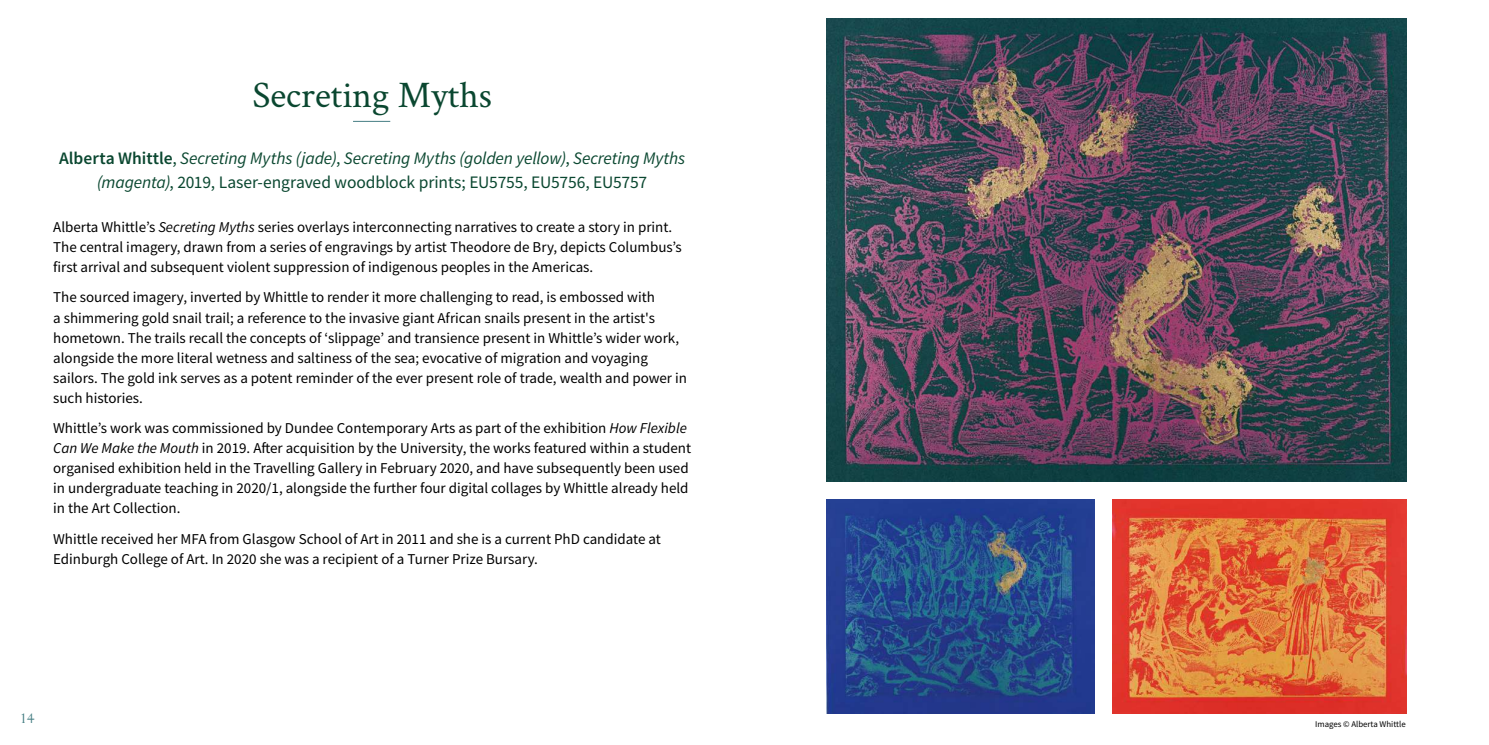
<style>
.page{position:relative;width:1489px;height:745px;background:#fff}
.page>*{position:absolute;margin:0;border:0;box-sizing:border-box;transform-origin:0 0}
.t1{font:37.5px "Crimson Text";color:#0a4730}
.t2{font:italic 17.5px/23.8px "Source Sans Pro";letter-spacing:-.01em;color:#0a4730;text-align:center}
.t3{font:16.25px "Perpetua";color:#457e83}
.t4{font:15px/20px "Source Sans Pro";color:#000}
.t5{font:8.75px "Source Sans Pro";color:#000}
.s1{font-weight:600;font-style:normal}
.s2{font-style:normal}
.s3{font-style:italic}
</style>
<div class="page">
<hr style="left:353px;top:121px;width:37px;height:1px;background:#457e83">
<img style="left:826px;top:499px;width:268px;height:214px">
<img style="left:1112px;top:499px;width:294px;height:214px">
<img style="left:826px;top:18px;width:580px;height:463px">
<h1 class="t1" style="left:252px;top:70px;width:241px">Secreting Myths</h1>
<p class="t2" style="left:59px;top:146px;width:627px"><span class="s1">Alberta Whittle</span><span class="s2">,</span> Secreting Myths (jade)<span class="s2">,</span> Secreting Myths (golden yellow)<span class="s2">,</span> Secreting Myths (magenta)<span class="s2">, 2019, Laser-engraved woodblock prints; EU5755, EU5756, EU5757</span></p>
<p class="t4" style="left:53px;top:216px;width:630px">Alberta Whittle’s <span class="s3">Secreting Myths</span> series overlays interconnecting narratives to create a story in print.<br>The central imagery, drawn from a series of engravings by artist Theodore de Bry, depicts Columbus’s first arrival and subsequent violent suppression of indigenous peoples in the Americas.</p>
<p class="t4" style="left:53px;top:287px;width:635px">The sourced imagery, inverted by Whittle to render it more challenging to read, is embossed with<br>a shimmering gold snail trail; a reference to the invasive giant African snails present in the artist's hometown. The trails recall the concepts of ‘slippage’ and transience present in Whittle’s wider work, alongside the more literal wetness and saltiness of the sea; evocative of migration and voyaging sailors. The gold ink serves as a potent reminder of the ever present role of trade, wealth and power in such histories.</p>
<p class="t4" style="left:53px;top:418px;width:639px">Whittle’s work was commissioned by Dundee Contemporary Arts as part of the exhibition <span class="s3">How Flexible Can We Make the Mouth</span> in 2019. After acquisition by the University, the works featured within a student organised exhibition held in the Travelling Gallery in February 2020, and have subsequently been used in undergraduate teaching in 2020/1, alongside the further four digital collages by Whittle already held in the Art Collection.</p>
<p class="t4" style="left:53px;top:528px;width:609px">Whittle received her MFA from Glasgow School of Art in 2011 and she is a current PhD candidate at<br>Edinburgh College of Art. In 2020 she was a recipient of a Turner Prize Bursary.</p>
<p class="t3" style="left:20px;top:707px;width:16px">14</p>
<p class="t5" style="left:1314px;top:718px;width:92px">Images © Alberta Whittle</p>
</div>
